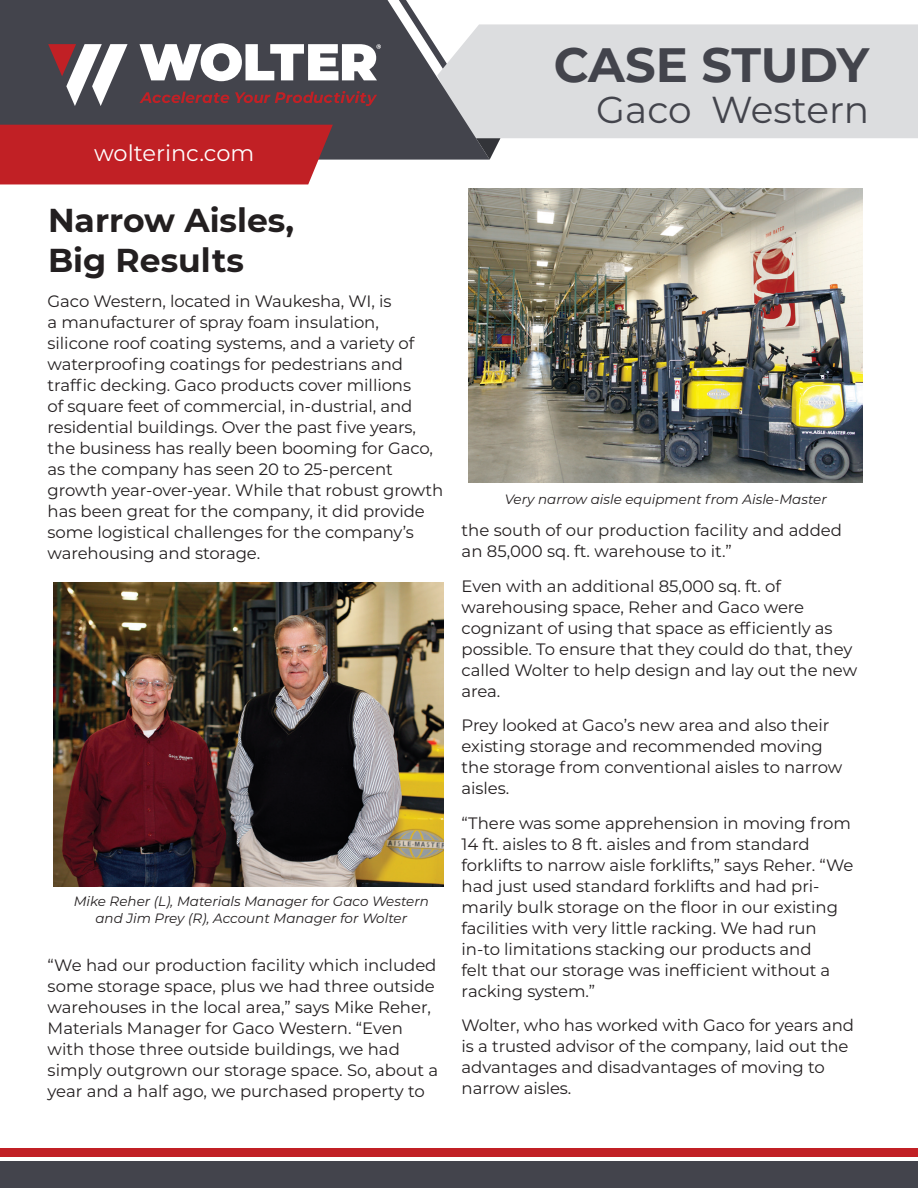
<style>
.page{position:relative;width:918px;height:1188px;background:#fff}
.page>*{position:absolute;margin:0;border:0;box-sizing:border-box;transform-origin:0 0}
.t1{font:700 48px "Montserrat";letter-spacing:-.01em;color:#43444c}
.t2{font:37.5px "Montserrat";color:#43444c}
.t3{font:700 33px "Montserrat";color:#231f20}
.t4{font:22.5px "Montserrat";color:#fff}
.t5{font:16.5px/21px "Montserrat";letter-spacing:-.005em;color:#231f20}
.t6{font:italic 13.5px/16.2px "Montserrat";color:#231f20;text-align:center}
</style>
<div class="page">
<div style="left:500px;top:24px;width:418px;height:114px;background:#dcdddf"></div>
<svg style="left:0;top:0;width:500px;height:184px"></svg>
<div style="left:0;top:1161px;width:918px;height:27px;background:#43444c"></div>
<div style="left:0;top:1148px;width:918px;height:8px;background:#c12025"></div>
<img style="left:468px;top:188px;width:395px;height:294px">
<img style="left:54px;top:582px;width:390px;height:305px">
<p class="t4" style="left:94px;top:138px;width:162px">wolterinc.com</p>
<p class="t3" style="left:48px;top:196px;width:248px">Narrow Aisles,</p>
<p class="t3" style="left:48px;top:236px;width:197px">Big Results</p>
<p class="t5" style="left:48px;top:290px;width:397px">Gaco Western, located in Waukesha, WI, is<br>a manufacturer of spray foam insulation, silicone roof coating systems, and a variety of waterproofing coatings for pedestrians and traffic decking. Gaco products cover millions<br>of square feet of commercial, in-dustrial, and residential buildings. Over the past five years, the business has really been booming for Gaco, as the company has seen 20 to 25-percent growth year-over-year. While that robust growth has been great for the company, it did provide some logistical challenges for the company’s warehousing and storage.</p>
<p class="t6" style="left:74px;top:893px;width:357px">Mike Reher (L), Materials Manager for Gaco Western and Jim Prey (R), Account Manager for Wolter</p>
<p class="t5" style="left:48px;top:954px;width:392px">“We had our production facility which included some storage space, plus we had three outside warehouses in the local area,” says Mike Reher, Materials Manager for Gaco Western. “Even with those three outside buildings, we had simply outgrown our storage space. So, about a year and a half ago, we purchased property to</p>
<p class="t1" style="left:554px;top:30px;width:317px">CASE STUDY</p>
<p class="t2" style="left:596px;top:83px;width:274px">Gaco Western</p>
<p class="t6" style="left:505px;top:491px;width:324px">Very narrow aisle equipment from Aisle-Master</p>
<p class="t5" style="left:462px;top:519px;width:382px">the south of our production facility and added an 85,000 sq. ft. warehouse to it.”</p>
<p class="t5" style="left:462px;top:575px;width:397px">Even with an additional 85,000 sq. ft. of warehousing space, Reher and Gaco were cognizant of using that space as efficiently as possible. To ensure that they could do that, they called Wolter to help design and lay out the new area.</p>
<p class="t5" style="left:462px;top:714px;width:382px">Prey looked at Gaco’s new area and also their existing storage and recommended moving the storage from conventional aisles to narrow aisles.</p>
<p class="t5" style="left:462px;top:812px;width:393px">“There was some apprehension in moving from 14 ft. aisles to 8 ft. aisles and from standard forklifts to narrow aisle forklifts,” says Reher. “We had just used standard forklifts and had pri&shy;marily bulk storage on the floor in our existing facilities with very little racking. We had run in-to limitations stacking our products and<br>felt that our storage was inefficient without a racking system.”</p>
<p class="t5" style="left:462px;top:1014px;width:394px">Wolter, who has worked with Gaco for years and is a trusted advisor of the company, laid out the advantages and disadvantages of moving to narrow aisles.</p>
</div>
